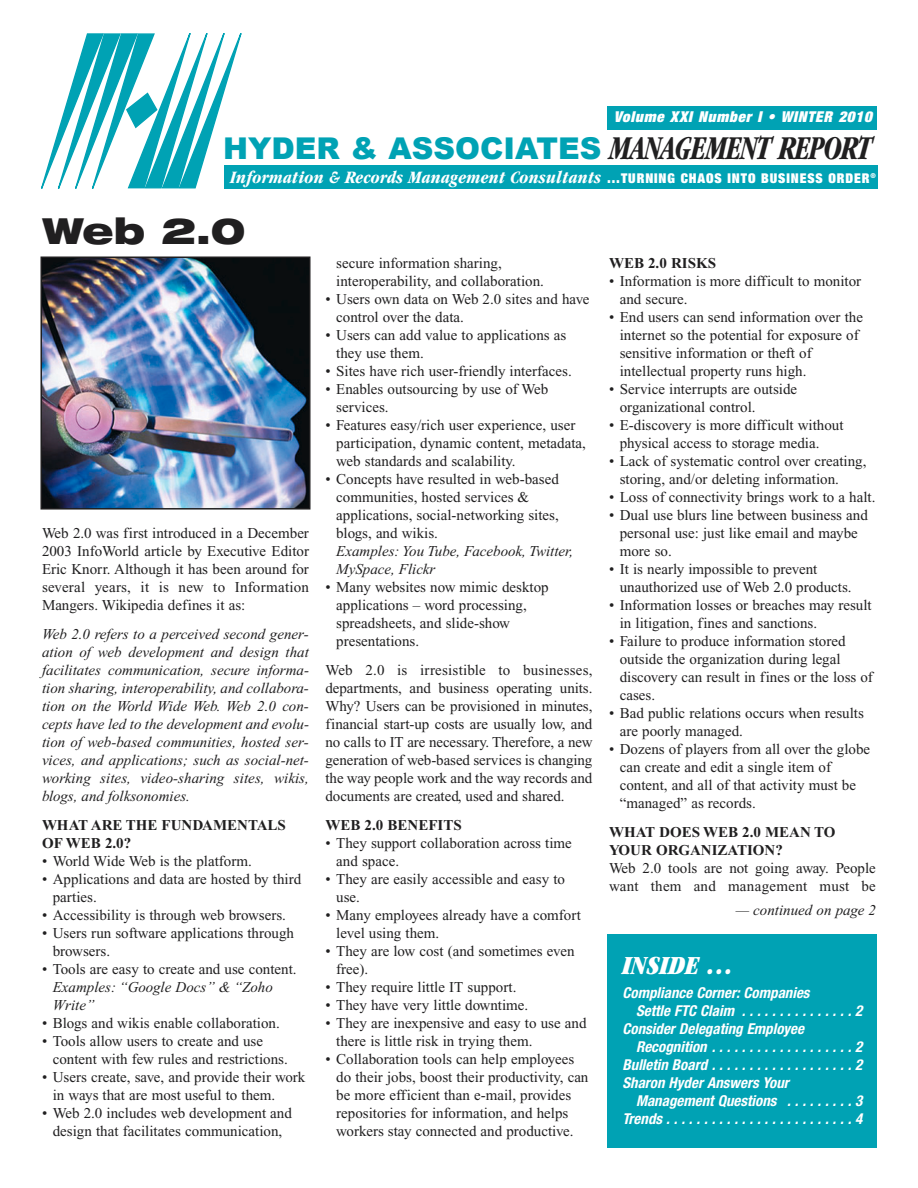
<style>
.page{position:relative;width:918px;height:1188px;background:#fff}
.page>*{position:absolute;margin:0;border:0;box-sizing:border-box;transform-origin:0 0}
.t1{font:900 expanded 36px "Helvetica Neue";color:#201f20}
.t2{font:900 30px "Arial";color:#00a2b4}
.t3{font:italic ultra-condensed 27px "Garamond";color:#fff}
.t4{font:italic 700 condensed 18px "Garamond";letter-spacing:.01em;color:#fff}
.t5{font:15px/18px "Times";color:#201f20}
.t6{font:italic 15px/18px "Times";color:#201f20}
.t7{font:italic 700 condensed 15px "Helvetica Neue";color:#fff}
.t8{font:700 15px/18px "Times";color:#201f20}
.t9{font:italic 900 expanded 15px "Helvetica Neue";letter-spacing:.05em;color:#fff}
.s1{font-family:"Garamond";font-weight:700;font-style:italic;font-stretch:condensed;font-size:34.5px;color:#201f20}
.s2{font-family:"Helvetica Neue";font-weight:900;font-style:normal;font-stretch:expanded;font-size:13.5px}
</style>
<div class="page">
<div style="left:224px;top:166px;width:654px;height:23px;background:#00a2b4"></div>
<div style="left:608px;top:106px;width:270px;height:23px;background:#00a2b4"></div>
<img style="left:43px;top:259px;width:264px;height:248px">
<div style="left:40px;top:256px;width:270px;height:254px;border:2px solid #201f20"></div>
<svg style="left:41px;top:33px;width:210px;height:156px"></svg>
<div style="left:608px;top:934px;width:270px;height:213px;background:#00a2b4"></div>
<p class="t9" style="left:614px;top:112px;width:260px">Volume XXI Number I • WINTER 2010</p>
<h2 class="t2" style="left:223px;top:126px;width:651px">HYDER &amp; ASSOCIATES <span class="s1">MANAGEMENT REPORT</span></h2>
<p class="t4" style="left:230px;top:170px;width:647px">Information &amp; Records Management Consultants <span class="s2">…TURNING CHAOS INTO BUSINESS ORDER</span> <sup>®</sup></p>
<h1 class="t1" style="left:42px;top:217px;width:205px">Web 2.0</h1>
<p class="t5" style="left:42px;top:526px;width:269px;text-align:justify">Web 2.0 was first introduced in a December 2003 InfoWorld article by Executive Editor Eric Knorr. Although it has been around for several years, it is new to Information Mangers. Wikipedia defines it as:</p>
<p class="t6" style="left:42px;top:627px;width:268px;text-align:justify">Web 2.0 refers to a perceived second gener&shy;ation of web development and design that facilitates communication, secure informa&shy;tion sharing, interoperability, and collabora&shy;tion on the World Wide Web. Web 2.0 con&shy;cepts have led to the development and evolu&shy;tion of web-based communities, hosted ser&shy;vices, and applications; such as social-net&shy;working sites, video-sharing sites, wikis, blogs, and folksonomies.</p>
<p class="t8" style="left:42px;top:817px;width:245px">WHAT ARE THE FUNDAMENTALS<br>OF WEB 2.0?</p>
<p class="t5" style="left:42px;top:853px;width:212px">• World Wide Web is the platform.</p>
<p class="t5" style="left:53px;top:871px;width:250px;text-indent:-11px">• Applications and data are hosted by third parties.</p>
<p class="t5" style="left:42px;top:907px;width:246px">• Accessibility is through web browsers.</p>
<p class="t5" style="left:53px;top:925px;width:243px;text-indent:-11px">• Users run software applications through browsers.</p>
<p class="t5" style="left:42px;top:961px;width:256px">• Tools are easy to create and use content.</p>
<p class="t6" style="left:53px;top:979px;width:222px">Examples: “Google Docs” &amp; “Zoho<br>Write”</p>
<p class="t5" style="left:42px;top:1015px;width:239px">• Blogs and wikis enable collaboration.</p>
<p class="t5" style="left:53px;top:1033px;width:237px;text-indent:-11px">• Tools allow users to create and use content with few rules and restrictions.</p>
<p class="t5" style="left:53px;top:1069px;width:254px;text-indent:-11px">• Users create, save, and provide their work in ways that are most useful to them.</p>
<p class="t5" style="left:42px;top:1105px;width:251px;text-align:center">• Web 2.0 includes web development and design that facilitates communication,</p>
<p class="t5" style="left:336px;top:256px;width:209px">secure information sharing, interoperability, and collaboration.</p>
<p class="t5" style="left:336px;top:292px;width:255px;text-indent:-11px">• Users own data on Web 2.0 sites and have control over the data.</p>
<p class="t5" style="left:336px;top:328px;width:232px;text-indent:-11px">• Users can add value to applications as they use them.</p>
<p class="t5" style="left:326px;top:364px;width:248px">• Sites have rich user-friendly interfaces.</p>
<p class="t5" style="left:336px;top:382px;width:214px;text-indent:-11px">• Enables outsourcing by use of Web services.</p>
<p class="t5" style="left:336px;top:418px;width:251px;text-indent:-11px">• Features easy/rich user experience, user participation, dynamic content, metadata, web standards and scalability.</p>
<p class="t5" style="left:336px;top:472px;width:224px;text-indent:-11px">• Concepts have resulted in web-based communities, hosted services &amp; applications, social-networking sites, blogs, and wikis.</p>
<p class="t6" style="left:336px;top:544px;width:238px">Examples: You Tube, Facebook, Twitter,<br>MySpace, Flickr</p>
<p class="t5" style="left:336px;top:580px;width:214px;text-indent:-11px">• Many websites now mimic desktop applications – word processing, spreadsheets, and slide-show presentations.</p>
<p class="t5" style="left:325px;top:663px;width:269px;text-align:justify">Web 2.0 is irresistible to businesses, departments, and business operating units.<br>Why? Users can be provisioned in minutes, financial start-up costs are usually low, and no calls to IT are necessary. Therefore, a new generation of web-based services is changing the way people work and the way records and documents are created, used and shared.</p>
<p class="t8" style="left:325px;top:817px;width:138px">WEB 2.0 BENEFITS</p>
<p class="t5" style="left:336px;top:835px;width:237px;text-indent:-11px">• They support collaboration across time and space.</p>
<p class="t5" style="left:336px;top:871px;width:230px;text-indent:-11px">• They are easily accessible and easy to use.</p>
<p class="t5" style="left:336px;top:907px;width:246px;text-indent:-11px">• Many employees already have a comfort level using them.</p>
<p class="t5" style="left:336px;top:943px;width:240px;text-indent:-11px">• They are low cost (and sometimes even free).</p>
<p class="t5" style="left:325px;top:979px;width:193px">• They require little IT support.</p>
<p class="t5" style="left:325px;top:997px;width:204px">• They have very little downtime.</p>
<p class="t5" style="left:336px;top:1015px;width:252px;text-indent:-11px">• They are inexpensive and easy to use and there is little risk in trying them.</p>
<p class="t5" style="left:336px;top:1051px;width:254px;text-indent:-11px">• Collaboration tools can help employees do their jobs, boost their productivity, can be more efficient than e-mail, provides repositories for information, and helps workers stay connected and productive.</p>
<p class="t8" style="left:609px;top:256px;width:109px">WEB 2.0 RISKS</p>
<p class="t5" style="left:620px;top:274px;width:243px;text-indent:-11px">• Information is more difficult to monitor and secure.</p>
<p class="t5" style="left:620px;top:310px;width:245px;text-indent:-11px">• End users can send information over the internet so the potential for exposure of sensitive information or theft of intellectual property runs high.</p>
<p class="t5" style="left:620px;top:382px;width:179px;text-indent:-11px">• Service interrupts are outside organizational control.</p>
<p class="t5" style="left:620px;top:418px;width:225px;text-indent:-11px">• E-discovery is more difficult without physical access to storage media.</p>
<p class="t5" style="left:620px;top:454px;width:248px;text-indent:-11px">• Lack of systematic control over creating, storing, and/or deleting information.</p>
<p class="t5" style="left:609px;top:490px;width:268px">• Loss of connectivity brings work to a halt.</p>
<p class="t5" style="left:620px;top:508px;width:250px;text-indent:-11px">• Dual use blurs line between business and personal use: just like email and maybe more so.</p>
<p class="t5" style="left:620px;top:562px;width:233px;text-indent:-11px">• It is nearly impossible to prevent unauthorized use of Web 2.0 products.</p>
<p class="t5" style="left:620px;top:598px;width:253px;text-indent:-11px">• Information losses or breaches may result in litigation, fines and sanctions.</p>
<p class="t5" style="left:620px;top:634px;width:255px;text-indent:-11px">• Failure to produce information stored outside the organization during legal discovery can result in fines or the loss of cases.</p>
<p class="t5" style="left:620px;top:706px;width:246px;text-indent:-11px">• Bad public relations occurs when results are poorly managed.</p>
<p class="t5" style="left:620px;top:742px;width:252px;text-indent:-11px">• Dozens of players from all over the globe can create and edit a single item of content, and all of that activity must be “managed” as records.</p>
<p class="t8" style="left:609px;top:824px;width:228px">WHAT DOES WEB 2.0 MEAN TO<br>YOUR ORGANIZATION?</p>
<p class="t5" style="left:609px;top:861px;width:268px">Web 2.0 tools are not going away. People want them and management must be</p>
<p class="t6" style="left:736px;top:902px;width:142px">— continued on page 2</p>
<h3 class="t3" style="left:622px;top:955px;width:112px">INSIDE …</h3>
<p class="t7" style="left:622px;top:987px;width:189px">Compliance Corner: Companies</p>
<p class="t7" style="left:636px;top:1005px;width:228px">Settle FTC Claim . . . . . . . . . . . . . . . 2</p>
<p class="t7" style="left:622px;top:1023px;width:183px">Consider Delegating Employee</p>
<p class="t7" style="left:636px;top:1041px;width:228px">Recognition . . . . . . . . . . . . . . . . . . . 2</p>
<p class="t7" style="left:622px;top:1059px;width:242px">Bulletin Board . . . . . . . . . . . . . . . . . . . 2</p>
<p class="t7" style="left:622px;top:1077px;width:168px">Sharon Hyder Answers Your</p>
<p class="t7" style="left:636px;top:1095px;width:228px">Management Questions . . . . . . . . . 3</p>
<p class="t7" style="left:622px;top:1113px;width:242px">Trends . . . . . . . . . . . . . . . . . . . . . . . . . 4</p>
</div>
